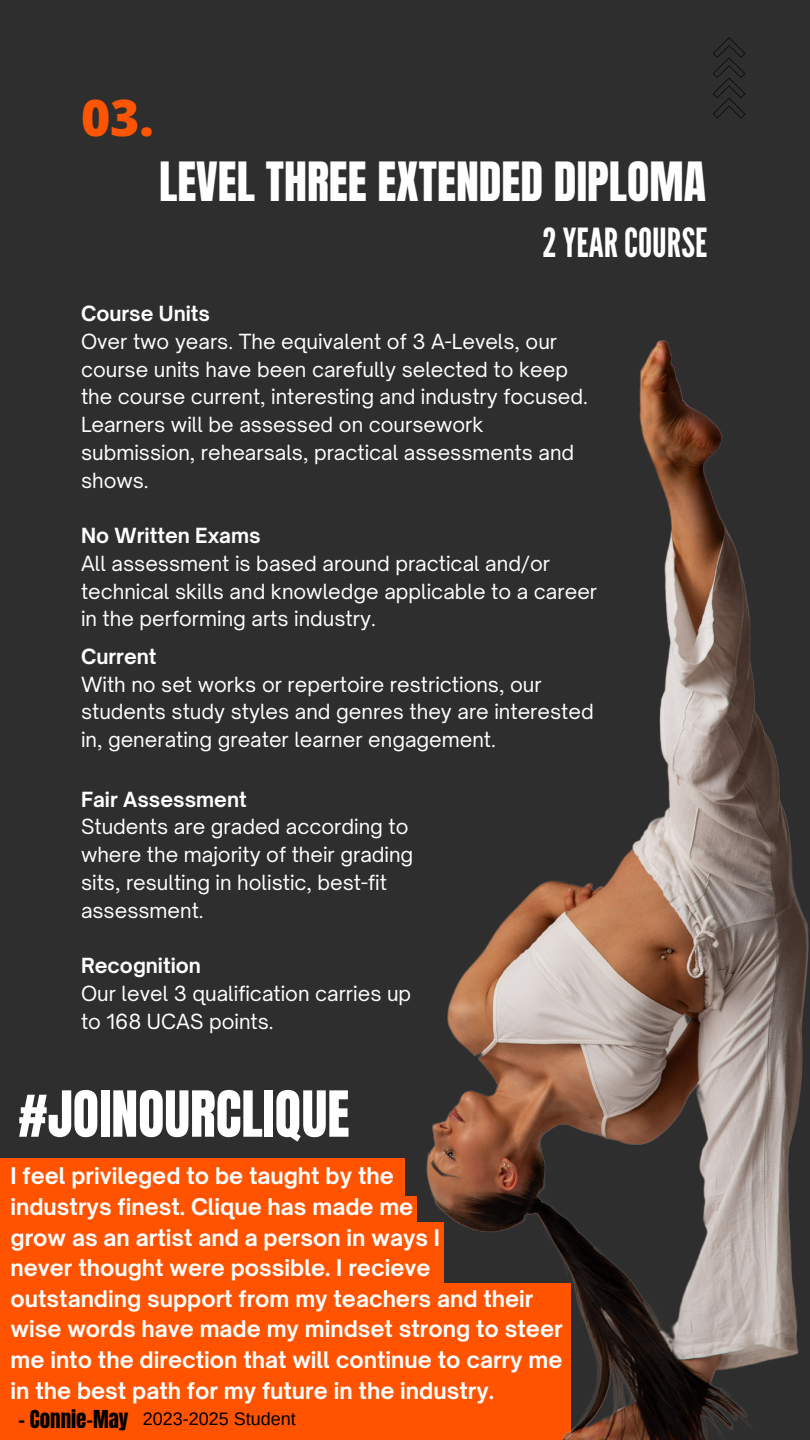
<style>
.page{position:relative;width:810px;height:1440px;background:#2e2e2e}
.page>*{position:absolute;margin:0;border:0;box-sizing:border-box;transform-origin:0 0}
.t1{font:54px "Anton";color:#fff}
.t2{font:800 50px "Open Sans";color:#fe5502}
.t3{font:46px "Anton";color:#fff}
.t4{font:40px "League Gothic";color:#fff}
.t5{font:700 22px/30.6px "Open Sauce One";color:#fff}
.t6{font:21px "Anton";color:#000}
.t7{font:20px/27.8px "Open Sauce One";color:#fff}
.t8{font:18px "Arimo";color:#000}
.s1{font-weight:700}
</style>
<div class="page">
<svg style="left:713px;top:37px;width:32px;height:81px"></svg>
<div style="left:0;top:1158px;width:405px;height:208px;background:#ff5300"></div>
<div style="left:0;top:1284px;width:570px;height:156px;background:#ff5300"></div>
<img style="left:405px;top:340px;width:404px;height:1100px">
<h3 class="t2" style="left:81px;top:83px;width:75px">03.</h3>
<p class="t3" style="left:159px;top:149px;width:548px">LEVEL THREE EXTENDED DIPLOMA</p>
<p class="t4" style="left:542px;top:219px;width:167px">2YEARCOURSE</p>
<h1 class="t7" style="left:81px;top:300px;width:508px"><span class="s1">Course Units<br></span>Over two years. The equivalent of 3 A-Levels, our course units have been carefully selected to keep the course current, interesting and industry focused.<br>Learners will be assessed on coursework submission, rehearsals, practical assessments and shows.</h1>
<p class="t7" style="left:81px;top:522px;width:518px"><span class="s1">No Written Exams<br></span>All assessment is based around practical and/or technical skills and knowledge applicable to a career in the performing arts industry.</p>
<p class="t7" style="left:81px;top:642px;width:514px"><span class="s1">Current<br></span>With no set works or repertoire restrictions, our students study styles and genres they are interested in, generating greater learner engagement.</p>
<h4 class="t7" style="left:81px;top:785px;width:334px"><span class="s1">Fair Assessment<br></span>Students are graded according to where the majority of their grading sits, resulting in holistic, best-fit assessment.</h4>
<h6 class="t7" style="left:81px;top:952px;width:332px"><span class="s1">Recognition<br></span>Our level 3 qualification carries up to 168 UCAS points.</h6>
<h6 class="t1" style="left:18px;top:1075px;width:333px">#JOINOURCLIQUE</h6>
<h6 class="t5" style="left:11px;top:1161px;width:554px">I feel privileged to be taught by the<br>industrys finest. Clique has made me<br>grow as an artist and a person in ways I<br>never thought were possible. I recieve outstanding support from my teachers and their wise words have made my mindset strong to steer me into the direction that will continue to carry me in the best path for my future in the industry.</h6>
<h6 class="t6" style="left:18px;top:1404px;width:112px">- Connie-May</h6>
<h6 class="t8" style="left:143px;top:1409px;width:155px">2023-2025 Student</h6>
</div>
